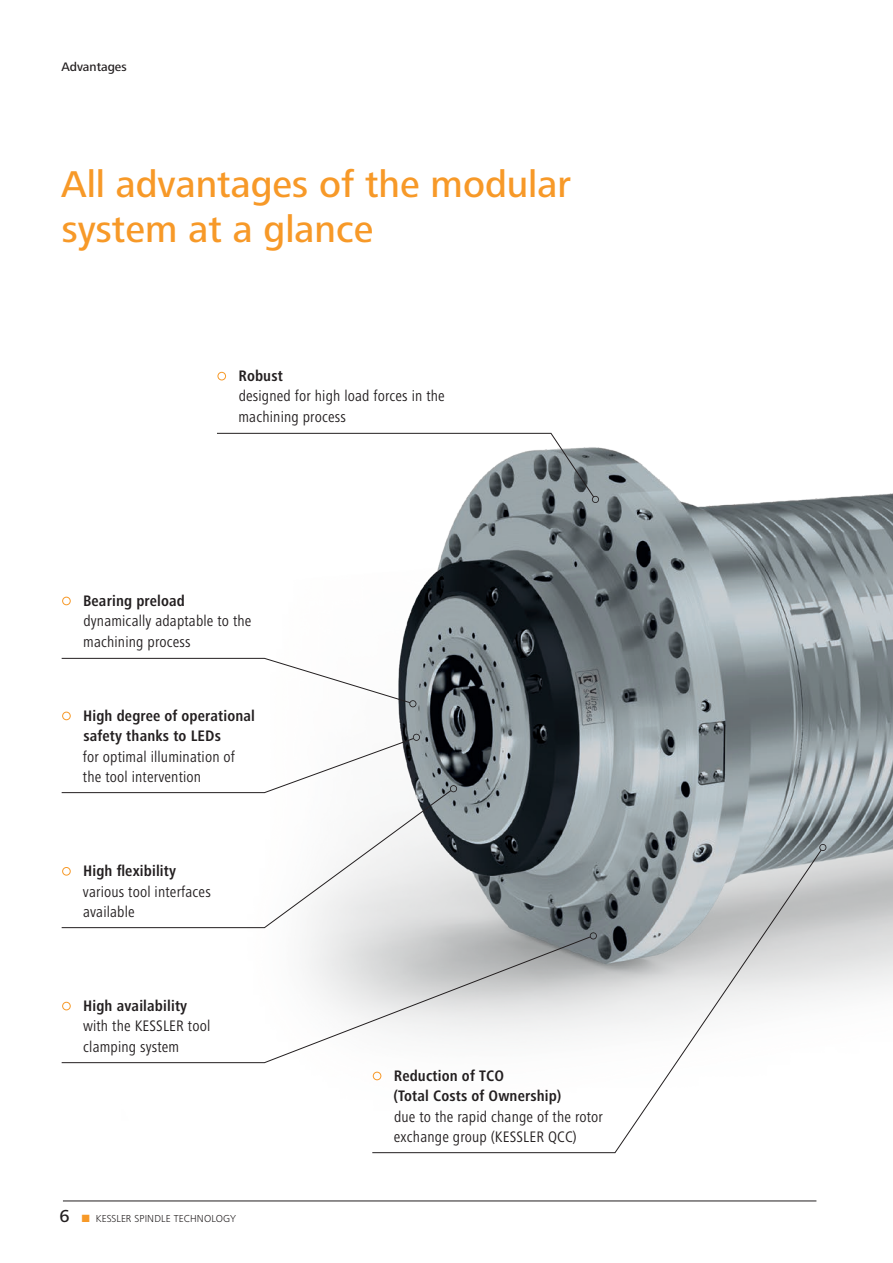
<style>
.page{position:relative;width:893px;height:1263px;background:#fff}
.page>*{position:absolute;margin:0;border:0;box-sizing:border-box;transform-origin:0 0}
.t1{font:500 38.55px/45px "Frutiger Next LTK4";color:#f79928}
.t2{font:condensed 15.75px/20.2px "Frutiger Next LTK4";letter-spacing:.01em;color:#231f20}
.t3{font:700 condensed 15.75px/20.2px "Frutiger Next LTK4";letter-spacing:.01em;color:#231f20;text-align:center}
.t4{font:500 12.75px "Frutiger Next LTK4";color:#231f20}
.t5{font:300 10.5px "Frutiger Next LTK4";letter-spacing:.015em;color:#231f20}
.s1{font-size:34.65px;color:#f79928}
.s2{font-weight:700}
.s3{font-weight:400;font-size:34.65px;color:#f79928}
.s4{font-weight:500;font-size:18px}
.s5{color:#f79928}
</style>
<div class="page">
<img style="left:122px;top:432px;width:771px;height:632px">
<hr style="left:63px;top:1200px;width:753px;height:1px;background:#231f20">
<svg style="left:61px;top:789px;width:391px;height:139px"></svg>
<svg style="left:450px;top:785px;width:7px;height:7px"></svg>
<svg style="left:61px;top:936px;width:311px;height:127px"></svg>
<svg style="left:216px;top:433px;width:383px;height:70px"></svg>
<svg style="left:372px;top:849px;width:450px;height:304px"></svg>
<svg style="left:819px;top:844px;width:7px;height:7px"></svg>
<svg style="left:61px;top:658px;width:355px;height:49px"></svg>
<svg style="left:61px;top:734px;width:359px;height:59px"></svg>
<p class="t4" style="left:61px;top:60px;width:67px">Advantages</p>
<h1 class="t1" style="left:61px;top:161px;width:511px">All advantages of the modular system at a glance</h1>
<p class="t2" style="left:238px;top:366px;width:208px;text-indent:-25px"><span class="s1">•</span> <span class="s2">Robust<br></span>designed for high load forces in the machining process</p>
<p class="t2" style="left:83px;top:591px;width:170px;text-indent:-25px"><span class="s1">•</span> <span class="s2">Bearing preload </span>dynamically adaptable to the machining process</p>
<p class="t3" style="left:58px;top:706px;width:198px"><span class="s3">•</span> High degree of operational safety thanks to LEDs</p>
<p class="t2" style="left:83px;top:746px;width:154px">for optimal illumination of the tool intervention</p>
<p class="t2" style="left:83px;top:861px;width:129px;text-indent:-25px"><span class="s1">•</span> <span class="s2">High flexibility </span>various tool interfaces available</p>
<p class="t2" style="left:83px;top:996px;width:129px;text-indent:-25px"><span class="s1">•</span> <span class="s2">High availability </span>with the KESSLER tool clamping system</p>
<p class="t5" style="left:60px;top:1213px;width:178px"><span class="s4">6</span> <span class="s5">■</span> KESSLER SPINDLE TECHNOLOGY</p>
<p class="t3" style="left:394px;top:1066px;width:169px;text-align:left;text-indent:-25px"><span class="s3">•</span> Reduction of TCO<br>(Total Costs of Ownership)</p>
<p class="t2" style="left:394px;top:1106px;width:211px">due to the rapid change of the rotor exchange group (KESSLER QCC)</p>
</div>
